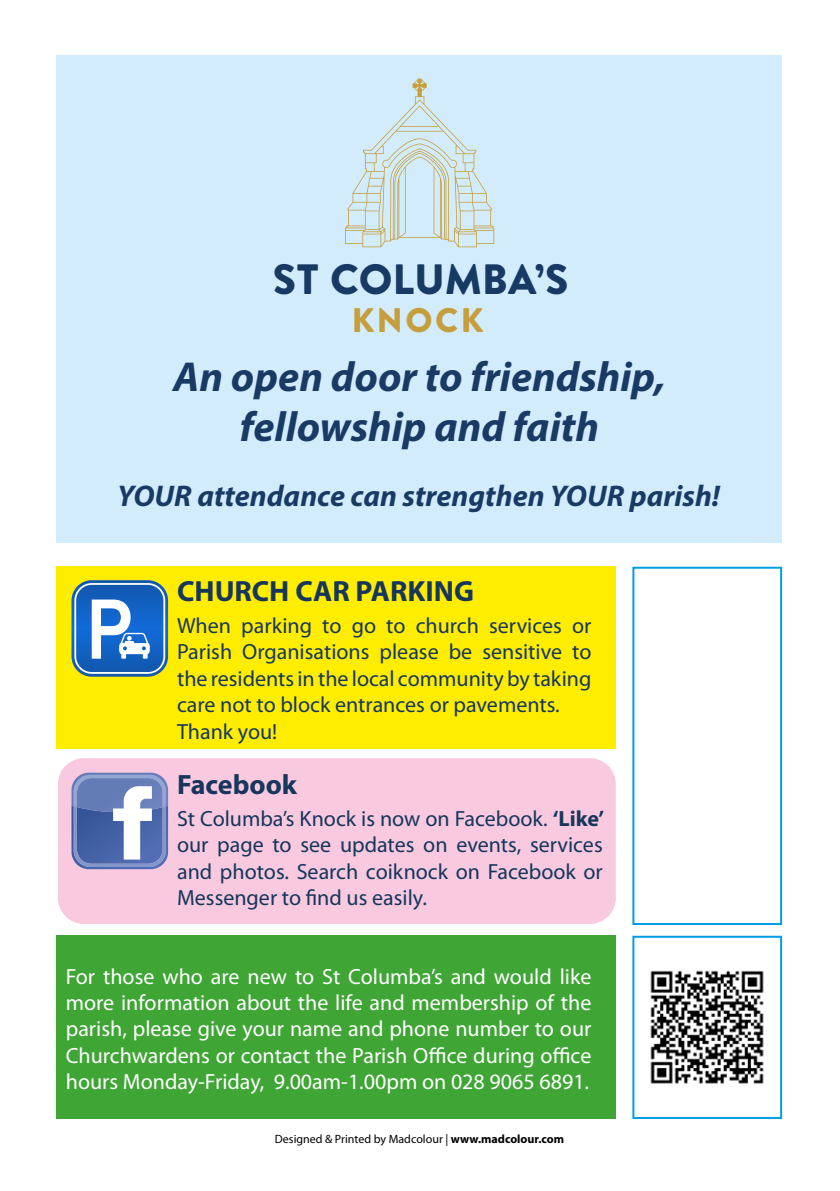
<style>
.page{position:relative;width:840px;height:1191px;background:#fff}
.page>*{position:absolute;margin:0;border:0;box-sizing:border-box;transform-origin:0 0}
.t1{font:900 42.4px "Brandon Text";color:#173a65}
.t2{font:italic 700 42px/50.4px "Myriad Pro";color:#183a65;text-align:center}
.t3{font:900 34px "Brandon Text";letter-spacing:.075em;color:#c69e3d}
.t4{font:italic 700 30px "Myriad Pro";color:#183a65}
.t5{font:700 29.2px "Myriad Pro";color:#16365c}
.t6{font:700 28px "Myriad Pro";color:#16365c}
.t7{font:22px/26.4px "Myriad Pro";color:#16365c}
.t8{font:22px/26.4px "Myriad Pro";color:#fff;text-align:justify}
.t9{font:12px "Myriad Pro";color:#000}
.s1{font-weight:700}
</style>
<div class="page">
<div style="left:57px;top:55px;width:724px;height:488px;background:#d2ecfc"></div>
<div style="left:57px;top:567px;width:558px;height:181px;background:#ffed00"></div>
<svg style="left:71px;top:580px;width:97px;height:96px;background:#538bc7"></svg>
<div style="left:60px;top:760px;width:553px;height:162px;background:#f8c9df;border-radius:24px"></div>
<div style="left:58px;top:758px;width:557px;height:166px;border:4px solid #f8c9df;border-radius:24px"></div>
<svg style="left:71px;top:772px;width:97px;height:97px;background:#7d8fc1"></svg>
<div style="left:57px;top:935px;width:558px;height:184px;background:#3fa535"></div>
<img style="left:650px;top:970px;width:114px;height:114px">
<div style="left:632px;top:935px;width:149px;height:184px;border:2px solid #009fe3"></div>
<svg style="left:345px;top:79px;width:149px;height:168px"></svg>
<div style="left:632px;top:567px;width:149px;height:358px;border:2px solid #009fe3"></div>
<h1 class="t1" style="left:272px;top:250px;width:297px">ST COLUMBA’S</h1>
<h3 class="t3" style="left:351px;top:296px;width:133px">KNOCK</h3>
<h2 class="t2" style="left:173px;top:350px;width:493px">An open door to friendship, fellowship and faith</h2>
<h3 class="t4" style="left:118px;top:477px;width:603px">YOUR attendance can strengthen YOUR parish!</h3>
<h3 class="t5" style="left:177px;top:571px;width:298px">CHURCH CAR PARKING</h3>
<p class="t7" style="left:177px;top:612px;width:415px">When parking to go to church services or Parish Organisations please be sensitive to the residents in the local community by taking care not to block entrances or pavements.<br>Thank you!</p>
<p class="t6" style="left:177px;top:766px;width:121px">Facebook</p>
<p class="t7" style="left:177px;top:805px;width:428px;text-align:justify">St Columba’s Knock is now on Facebook. <span class="s1">‘Like’ </span>our page to see updates on events, services and photos. Search coiknock on Facebook or Messenger to find us easily.</p>
<p class="t8" style="left:66px;top:962px;width:527px">For those who are new to St Columba’s and would like more information about the life and membership of the parish, please give your name and phone number to our Churchwardens or contact the Parish Office during office hours Monday-Friday, 9.00am-1.00pm on 028 9065 6891.</p>
<p class="t9" style="left:275px;top:1131px;width:290px">Designed &amp; Printed by Madcolour | <span class="s1">www.madcolour.com</span></p>
</div>
